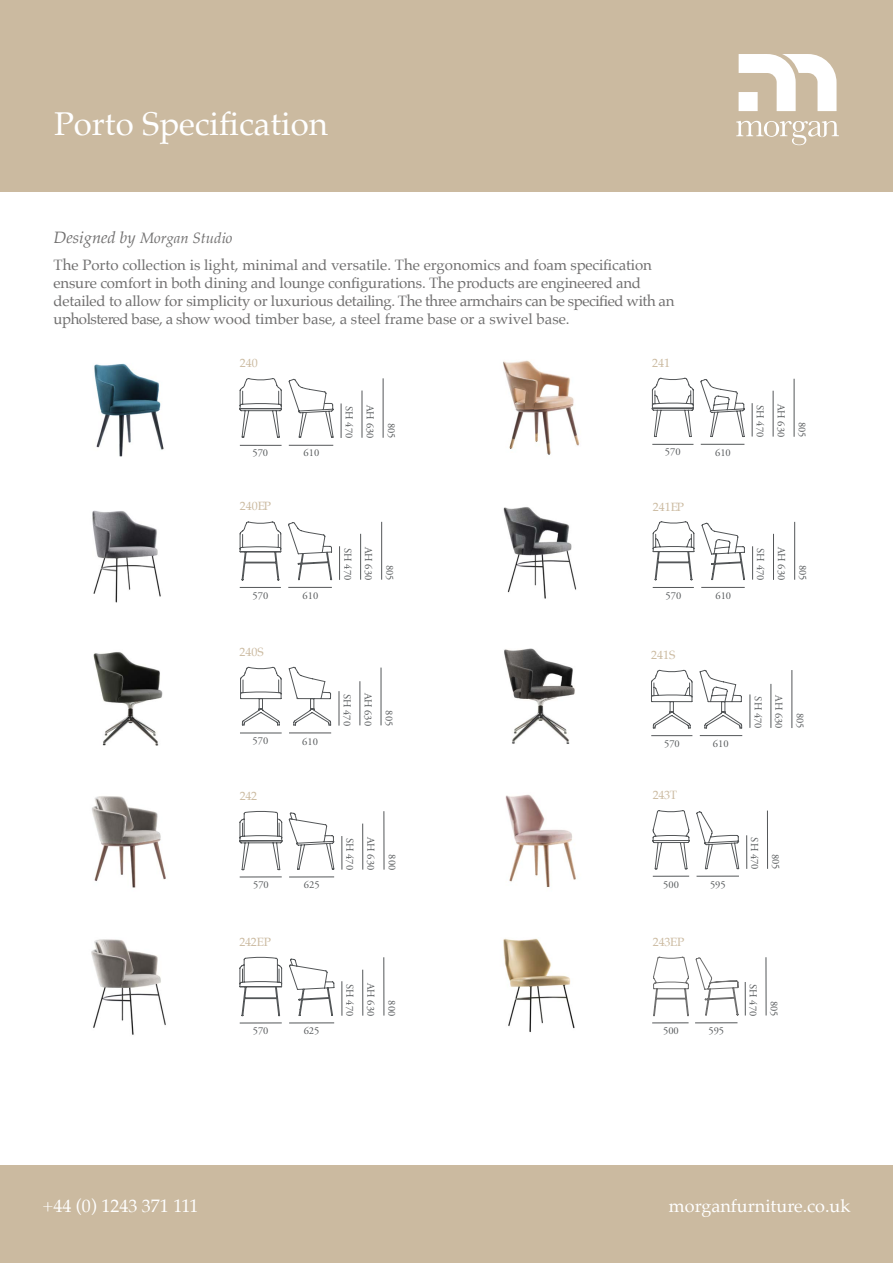
<style>
.page{position:relative;width:893px;height:1263px;background:#fff}
.page>*{position:absolute;margin:0;border:0;box-sizing:border-box;transform-origin:0 0}
.t1{font:33px "Palatino";color:#fff}
.t2{font:18px "Palatino";color:#fff}
.t3{font:15px/18px "Palatino";letter-spacing:-.01em;color:#706f6f}
.t4{font:12px "Palatino";color:#cbbaa0}
.t5{font:10.5px "Adobe Garamond Pro";color:#545759}
.s1{font-style:italic;font-size:16.5px}
.s2{font-style:italic}
</style>
<div class="page">
<div style="left:0;top:0;width:893px;height:191px;background:#cbbaa0"></div>
<svg style="left:736px;top:121px;width:103px;height:24px"></svg>
<svg style="left:739px;top:54px;width:97px;height:57px"></svg>
<div style="left:739px;top:92px;width:19px;height:19px;background:#fff"></div>
<div style="left:0;top:1165px;width:893px;height:98px;background:#cbbaa0"></div>
<img style="left:92px;top:510px;width:69px;height:93px">
<img style="left:503px;top:507px;width:74px;height:92px">
<img style="left:94px;top:363px;width:70px;height:94px">
<img style="left:93px;top:652px;width:70px;height:94px">
<img style="left:91px;top:939px;width:75px;height:96px">
<img style="left:92px;top:796px;width:74px;height:92px">
<img style="left:505px;top:794px;width:71px;height:94px">
<img style="left:503px;top:938px;width:72px;height:95px">
<img style="left:503px;top:360px;width:77px;height:95px">
<img style="left:504px;top:648px;width:71px;height:96px">
<hr style="left:240px;top:445px;width:42px;height:1px;background:#545759">
<hr style="left:289px;top:445px;width:44px;height:1px;background:#545759">
<hr style="left:341px;top:403px;width:1px;height:35px;background:#545759">
<hr style="left:362px;top:390px;width:1px;height:48px;background:#545759">
<hr style="left:383px;top:378px;width:1px;height:60px;background:#545759">
<svg style="left:239px;top:378px;width:94px;height:60px"></svg>
<hr style="left:652px;top:444px;width:41px;height:1px;background:#545759">
<hr style="left:701px;top:444px;width:43px;height:1px;background:#545759">
<hr style="left:752px;top:403px;width:1px;height:33px;background:#545759">
<hr style="left:773px;top:391px;width:1px;height:46px;background:#545759">
<hr style="left:794px;top:379px;width:1px;height:58px;background:#545759">
<svg style="left:652px;top:378px;width:93px;height:59px"></svg>
<hr style="left:240px;top:877px;width:42px;height:1px;background:#545759">
<hr style="left:289px;top:877px;width:45px;height:1px;background:#545759">
<hr style="left:342px;top:836px;width:1px;height:34px;background:#545759">
<hr style="left:362px;top:823px;width:1px;height:47px;background:#545759">
<hr style="left:384px;top:811px;width:1px;height:59px;background:#545759">
<svg style="left:239px;top:811px;width:95px;height:59px"></svg>
<hr style="left:767px;top:810px;width:1px;height:59px;background:#545759">
<hr style="left:653px;top:876px;width:36px;height:1px;background:#545759">
<hr style="left:697px;top:876px;width:42px;height:1px;background:#545759">
<hr style="left:746px;top:835px;width:1px;height:34px;background:#545759">
<svg style="left:652px;top:810px;width:87px;height:59px"></svg>
<hr style="left:240px;top:733px;width:42px;height:1px;background:#545759">
<hr style="left:289px;top:733px;width:42px;height:1px;background:#545759">
<hr style="left:339px;top:691px;width:1px;height:35px;background:#545759">
<hr style="left:360px;top:681px;width:1px;height:44px;background:#545759">
<hr style="left:381px;top:667px;width:1px;height:58px;background:#545759">
<svg style="left:240px;top:667px;width:91px;height:58px"></svg>
<hr style="left:651px;top:735px;width:41px;height:1px;background:#545759">
<hr style="left:700px;top:735px;width:42px;height:1px;background:#545759">
<hr style="left:750px;top:694px;width:1px;height:34px;background:#545759">
<hr style="left:771px;top:684px;width:1px;height:44px;background:#545759">
<hr style="left:792px;top:670px;width:1px;height:58px;background:#545759">
<svg style="left:651px;top:670px;width:91px;height:58px"></svg>
<hr style="left:766px;top:957px;width:1px;height:58px;background:#545759">
<hr style="left:652px;top:1022px;width:37px;height:1px;background:#545759">
<hr style="left:695px;top:1022px;width:42px;height:1px;background:#545759">
<hr style="left:745px;top:982px;width:1px;height:33px;background:#545759">
<svg style="left:653px;top:957px;width:85px;height:59px"></svg>
<hr style="left:653px;top:587px;width:41px;height:1px;background:#545759">
<hr style="left:701px;top:587px;width:44px;height:1px;background:#545759">
<hr style="left:752px;top:546px;width:1px;height:34px;background:#545759">
<hr style="left:773px;top:534px;width:1px;height:46px;background:#545759">
<hr style="left:794px;top:522px;width:1px;height:58px;background:#545759">
<svg style="left:702px;top:523px;width:43px;height:57px"></svg>
<svg style="left:653px;top:521px;width:41px;height:59px"></svg>
<hr style="left:240px;top:587px;width:41px;height:1px;background:#545759">
<hr style="left:288px;top:587px;width:44px;height:1px;background:#545759">
<hr style="left:339px;top:546px;width:1px;height:34px;background:#545759">
<hr style="left:360px;top:534px;width:1px;height:46px;background:#545759">
<hr style="left:381px;top:522px;width:1px;height:58px;background:#545759">
<svg style="left:288px;top:522px;width:44px;height:58px"></svg>
<svg style="left:240px;top:521px;width:41px;height:59px"></svg>
<hr style="left:240px;top:1023px;width:42px;height:1px;background:#545759">
<hr style="left:289px;top:1022px;width:45px;height:1px;background:#545759">
<hr style="left:342px;top:981px;width:1px;height:35px;background:#545759">
<hr style="left:362px;top:970px;width:1px;height:46px;background:#545759">
<hr style="left:384px;top:957px;width:1px;height:58px;background:#545759">
<svg style="left:289px;top:959px;width:45px;height:57px"></svg>
<svg style="left:240px;top:957px;width:42px;height:59px"></svg>
<h1 class="t1" style="left:54px;top:97px;width:275px">Porto Specification</h1>
<p class="t3" style="left:53px;top:225px;width:600px;line-height:26.5px"><span class="s1">Designed by</span> <span class="s2">Morgan Studio<br></span>The Porto collection is light, minimal and versatile. The ergonomics and foam specification</p>
<p class="t3" style="left:53px;top:274px;width:622px">ensure comfort in both dining and lounge configurations. The products are engineered and detailed to allow for simplicity or luxurious detailing. The three armchairs can be specified with an upholstered base, a show wood timber base, a steel frame base or a swivel base.</p>
<p class="t4" style="left:240px;top:353px;width:19px">240</p>
<p class="t4" style="left:652px;top:353px;width:19px">241</p>
<p class="t5" style="left:356px;top:406px;width:33px;rotate:90deg">SH 470</p>
<p class="t5" style="left:376px;top:405px;width:35px;rotate:90deg">AH 630</p>
<p class="t5" style="left:398px;top:423px;width:17px;rotate:90deg">805</p>
<p class="t5" style="left:766px;top:405px;width:33px;rotate:90deg">SH 470</p>
<p class="t5" style="left:787px;top:404px;width:35px;rotate:90deg">AH 630</p>
<p class="t5" style="left:808px;top:422px;width:17px;rotate:90deg">805</p>
<p class="t5" style="left:252px;top:447px;width:17px">570</p>
<p class="t5" style="left:304px;top:447px;width:17px">610</p>
<p class="t5" style="left:665px;top:446px;width:17px">570</p>
<p class="t5" style="left:715px;top:446px;width:17px">610</p>
<p class="t4" style="left:240px;top:496px;width:33px">240EP</p>
<p class="t4" style="left:653px;top:496px;width:33px">241EP</p>
<p class="t5" style="left:354px;top:548px;width:33px;rotate:90deg">SH 470</p>
<p class="t5" style="left:375px;top:547px;width:35px;rotate:90deg">AH 630</p>
<p class="t5" style="left:396px;top:565px;width:17px;rotate:90deg">805</p>
<p class="t5" style="left:767px;top:548px;width:33px;rotate:90deg">SH 470</p>
<p class="t5" style="left:788px;top:547px;width:35px;rotate:90deg">AH 630</p>
<p class="t5" style="left:809px;top:565px;width:17px;rotate:90deg">805</p>
<p class="t5" style="left:253px;top:589px;width:17px">570</p>
<p class="t5" style="left:303px;top:589px;width:17px">610</p>
<p class="t5" style="left:666px;top:589px;width:17px">570</p>
<p class="t5" style="left:715px;top:589px;width:17px">610</p>
<p class="t4" style="left:240px;top:642px;width:26px">240S</p>
<p class="t4" style="left:651px;top:645px;width:26px">241S</p>
<p class="t5" style="left:353px;top:694px;width:33px;rotate:90deg">SH 470</p>
<p class="t5" style="left:374px;top:692px;width:35px;rotate:90deg">AH 630</p>
<p class="t5" style="left:396px;top:710px;width:17px;rotate:90deg">805</p>
<p class="t5" style="left:764px;top:696px;width:33px;rotate:90deg">SH 470</p>
<p class="t5" style="left:785px;top:695px;width:35px;rotate:90deg">AH 630</p>
<p class="t5" style="left:806px;top:713px;width:17px;rotate:90deg">805</p>
<p class="t5" style="left:253px;top:734px;width:17px">570</p>
<p class="t5" style="left:302px;top:735px;width:17px">610</p>
<p class="t5" style="left:664px;top:737px;width:17px">570</p>
<p class="t5" style="left:713px;top:737px;width:17px">610</p>
<p class="t4" style="left:240px;top:786px;width:19px">242</p>
<p class="t4" style="left:653px;top:785px;width:26px">243T</p>
<p class="t5" style="left:356px;top:838px;width:34px;rotate:90deg">SH 470</p>
<p class="t5" style="left:377px;top:837px;width:35px;rotate:90deg">AH 630</p>
<p class="t5" style="left:398px;top:854px;width:17px;rotate:90deg">800</p>
<p class="t5" style="left:761px;top:837px;width:34px;rotate:90deg">SH 470</p>
<p class="t5" style="left:782px;top:854px;width:17px;rotate:90deg">805</p>
<p class="t5" style="left:253px;top:878px;width:17px">570</p>
<p class="t5" style="left:304px;top:879px;width:17px">625</p>
<p class="t5" style="left:663px;top:878px;width:17px">500</p>
<p class="t5" style="left:710px;top:878px;width:17px">595</p>
<p class="t4" style="left:240px;top:932px;width:33px">242EP</p>
<p class="t4" style="left:653px;top:932px;width:33px">243EP</p>
<p class="t5" style="left:356px;top:984px;width:34px;rotate:90deg">SH 470</p>
<p class="t5" style="left:377px;top:983px;width:35px;rotate:90deg">AH 630</p>
<p class="t5" style="left:398px;top:1000px;width:17px;rotate:90deg">800</p>
<p class="t5" style="left:759px;top:984px;width:34px;rotate:90deg">SH 470</p>
<p class="t5" style="left:780px;top:1000px;width:17px;rotate:90deg">805</p>
<p class="t5" style="left:253px;top:1024px;width:17px">570</p>
<p class="t5" style="left:304px;top:1025px;width:17px">625</p>
<p class="t5" style="left:663px;top:1025px;width:17px">500</p>
<p class="t5" style="left:708px;top:1025px;width:17px">595</p>
<p class="t2" style="left:43px;top:1191px;width:157px">+44 (0) 1243 371 111</p>
<p class="t2" style="left:669px;top:1191px;width:183px">morganfurniture.co.uk</p>
</div>
